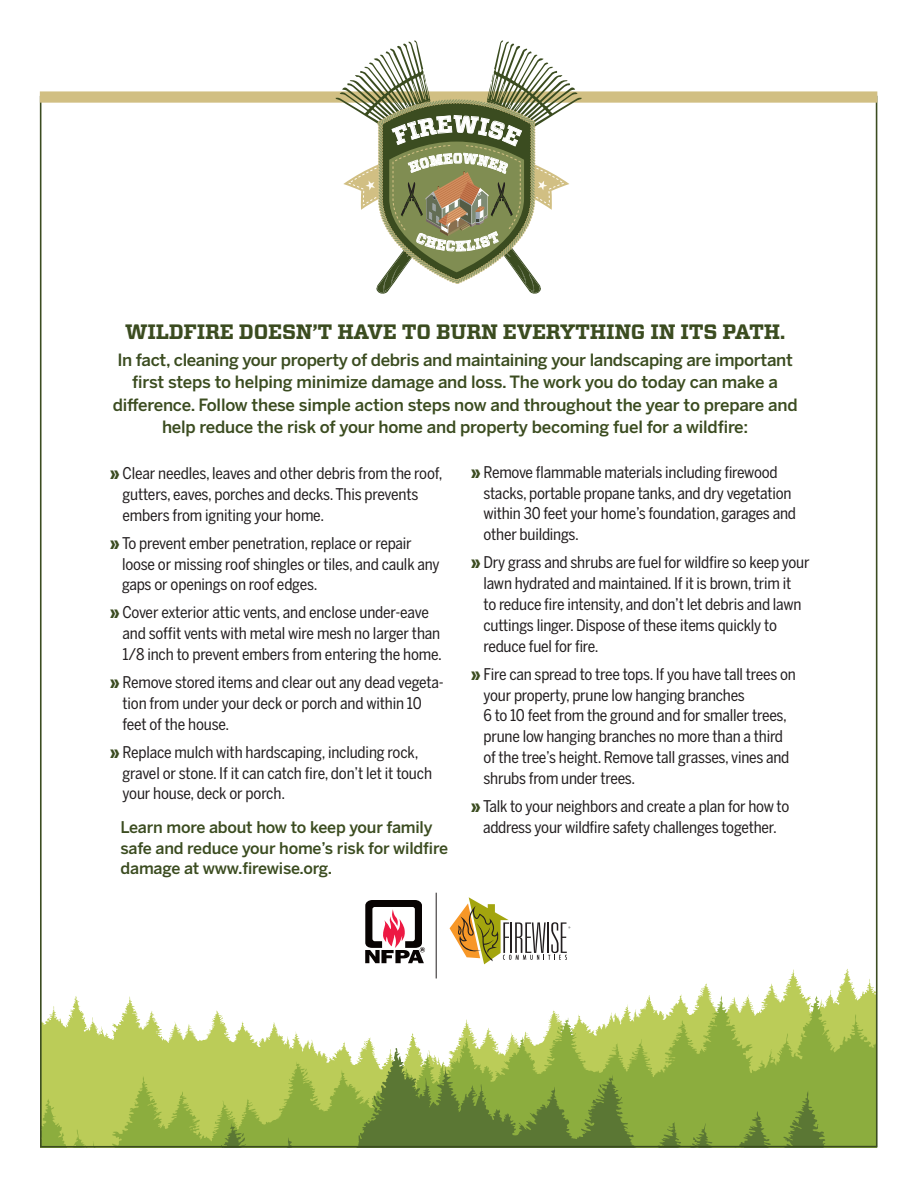
<style>
.page{position:relative;width:918px;height:1188px;background:#fff}
.page>*{position:absolute;margin:0;border:0;box-sizing:border-box;transform-origin:0 0}
.t1{font:700 20.85px "Vitesse";letter-spacing:-.015em;color:#3b4c20}
.t2{font:500 16.8px/22.5px "Benton Sans";letter-spacing:-.015em;color:#3b4c20;text-align:center}
.t3{font:16.05px/20.9px "Benton Sans Condensed";letter-spacing:-.015em;color:#231f20}
.t4{font:500 16.05px/20.9px "Benton Sans";letter-spacing:-.015em;color:#3b4c20}
.s1{font-weight:900;color:#3b4c20}
</style>
<div class="page">
<svg style="left:435px;top:968px;width:440px;height:27px"></svg>
<svg style="left:43px;top:995px;width:832px;height:52px"></svg>
<svg style="left:43px;top:1047px;width:832px;height:98px;background:#95b048"></svg>
<div style="left:40px;top:91px;width:837px;height:12px;background:#d1bf83"></div>
<svg style="left:541px;top:58px;width:41px;height:48px"></svg>
<svg style="left:335px;top:40px;width:206px;height:254px"></svg>
<svg style="left:450px;top:897px;width:120px;height:67px"></svg>
<svg style="left:365px;top:900px;width:60px;height:63px"></svg>
<hr style="left:436px;top:893px;width:1px;height:85px;background:#231f20">
<svg style="left:343px;top:99px;width:226px;height:194px"></svg>
<p class="t1" style="left:125px;top:318px;width:661px">WILDFIRE DOESN’T HAVE TO BURN EVERYTHING IN ITS PATH.</p>
<p class="t2" style="left:113px;top:349px;width:686px">In fact, cleaning your property of debris and maintaining your landscaping are important first steps to helping minimize damage and loss. The work you do today can make a difference. Follow these simple action steps now and throughout the year to prepare and help reduce the risk of your home and property becoming fuel for a wildfire:</p>
<p class="t3" style="left:123px;top:463px;width:321px;text-indent:-12px"><span class="s1">»</span> Clear needles, leaves and other debris from the roof, gutters, eaves, porches and decks. This prevents embers from igniting your home.</p>
<p class="t3" style="left:122px;top:532px;width:319px;text-indent:-12px"><span class="s1">»</span> To prevent ember penetration, replace or repair loose or missing roof shingles or tiles, and caulk any gaps or openings on roof edges.</p>
<p class="t3" style="left:123px;top:602px;width:321px;text-indent:-12px"><span class="s1">»</span> Cover exterior attic vents, and enclose under-eave and soffit vents with metal wire mesh no larger than<br>1/8 inch to prevent embers from entering the home.</p>
<p class="t3" style="left:123px;top:672px;width:323px;text-indent:-12px"><span class="s1">»</span> Remove stored items and clear out any dead vegeta&shy;tion from under your deck or porch and within 10 feet of the house.</p>
<p class="t3" style="left:123px;top:741px;width:311px;text-indent:-12px"><span class="s1">»</span> Replace mulch with hardscaping, including rock, gravel or stone. If it can catch fire, don’t let it touch your house, deck or porch.</p>
<p class="t3" style="left:483px;top:462px;width:314px;text-indent:-12px"><span class="s1">»</span> Remove flammable materials including firewood stacks, portable propane tanks, and dry vegetation within 30 feet your home’s foundation, garages and other buildings.</p>
<p class="t3" style="left:483px;top:552px;width:328px;text-indent:-12px"><span class="s1">»</span> Dry grass and shrubs are fuel for wildfire so keep your lawn hydrated and maintained. If it is brown, trim it<br>to reduce fire intensity, and don’t let debris and lawn cuttings linger. Dispose of these items quickly to reduce fuel for fire.</p>
<p class="t3" style="left:483px;top:663px;width:314px;text-indent:-12px"><span class="s1">»</span> Fire can spread to tree tops. If you have tall trees on your property, prune low hanging branches<br>6 to 10 feet from the ground and for smaller trees, prune low hanging branches no more than a third of the tree’s height. Remove tall grasses, vines and shrubs from under trees.</p>
<p class="t3" style="left:471px;top:796px;width:320px"><span class="s1">»</span> Talk to your neighbors and create a plan for how to</p>
<p class="t4" style="left:121px;top:817px;width:313px">Learn more about how to keep your family</p>
<p class="t3" style="left:483px;top:816px;width:295px">address your wildfire safety challenges together.</p>
<p class="t4" style="left:121px;top:837px;width:329px">safe and reduce your home’s risk for wildfire damage at www.firewise.org.</p>
</div>
